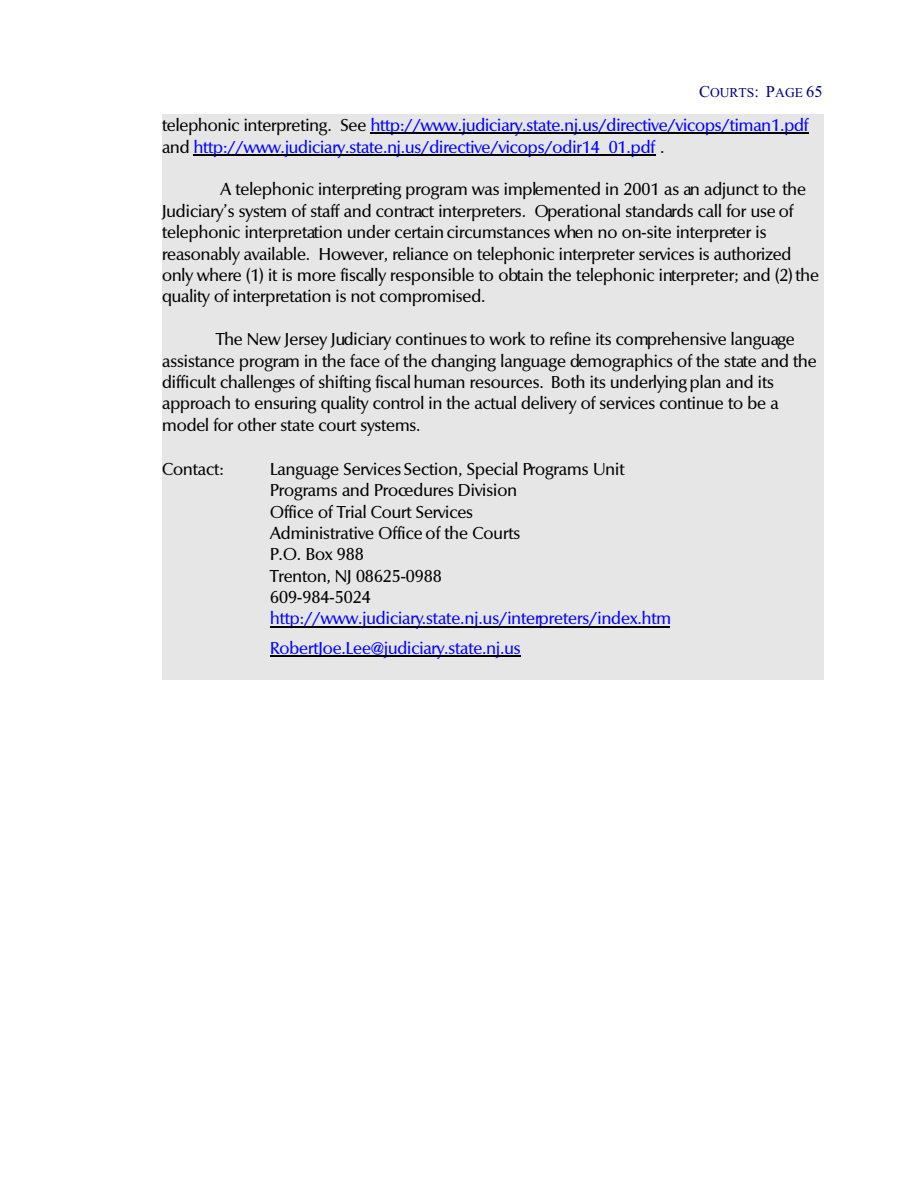
<style>
.page{position:relative;width:918px;height:1188px;background:#fff}
.page>*{position:absolute;margin:0;border:0;box-sizing:border-box;transform-origin:0 0}
.t1{font:18px/21.5px "Chelmsford Book WP";letter-spacing:.005em;color:#000}
.t2{font:18px/21.5px "Chelmsford Book WP";color:#00f}
.t3{font:13.5px "Times New Roman";letter-spacing:-.005em;color:#000080}
.s1{font-size:16.5px}
.s2{color:#000}
</style>
<div class="page">
<div style="left:162px;top:114px;width:661px;height:43px;background:#e6e6e6"></div>
<div style="left:162px;top:157px;width:661px;height:21px;background:#e6e6e6"></div>
<div style="left:162px;top:179px;width:661px;height:128px;background:#e6e6e6"></div>
<div style="left:162px;top:307px;width:661px;height:21px;background:#e6e6e6"></div>
<div style="left:162px;top:328px;width:661px;height:107px;background:#e6e6e6"></div>
<div style="left:162px;top:436px;width:661px;height:22px;background:#e6e6e6"></div>
<div style="left:162px;top:458px;width:661px;height:21px;background:#e6e6e6"></div>
<div style="left:162px;top:480px;width:661px;height:21px;background:#e6e6e6"></div>
<div style="left:162px;top:501px;width:661px;height:21px;background:#e6e6e6"></div>
<div style="left:162px;top:522px;width:661px;height:22px;background:#e6e6e6"></div>
<div style="left:162px;top:544px;width:661px;height:21px;background:#e6e6e6"></div>
<div style="left:162px;top:565px;width:661px;height:21px;background:#e6e6e6"></div>
<div style="left:162px;top:587px;width:661px;height:21px;background:#e6e6e6"></div>
<div style="left:162px;top:608px;width:661px;height:21px;background:#e6e6e6"></div>
<div style="left:162px;top:629px;width:661px;height:29px;background:#e6e6e6"></div>
<div style="left:162px;top:658px;width:661px;height:21px;background:#e6e6e6"></div>
<hr style="left:371px;top:133px;width:438px;height:1px;background:#000">
<hr style="left:194px;top:154px;width:462px;height:1px;background:#000">
<hr style="left:270px;top:627px;width:400px;height:1px;background:#000">
<hr style="left:270px;top:655px;width:251px;height:1px;background:#000">
<p class="t3" style="left:699px;top:87px;width:125px"><span class="s1">C</span>OURTS<span class="s1">: P</span>AGE <span class="s1">65</span></p>
<p class="t2" style="left:162px;top:115px;width:648px"><span class="s2">telephonic interpreting. See</span> http://www.judiciary.state.nj.us/directive/vicops/timan1.pdf <span class="s2">and</span> http://www.judiciary.state.nj.us/directive/vicops/odir14_01.pdf <span class="s2">.</span></p>
<p class="t1" style="left:162px;top:179px;width:659px;text-indent:58px">A telephonic interpreting program was implemented in 2001 as an adjunct to the Judiciary’s system of staff and contract interpreters. Operational standards call for use of telephonic interpretation under certain circumstances when no on-site interpreter is reasonably available. However, reliance on telephonic interpreter services is authorized only where (1) it is more fiscally responsible to obtain the telephonic interpreter; and (2) the quality of interpretation is not compromised.</p>
<p class="t1" style="left:162px;top:329px;width:656px;text-indent:54px">The New Jersey Judiciary continues to work to refine its comprehensive language assistance program in the face of the changing language demographics of the state and the difficult challenges of shifting fiscal human resources. Both its underlying plan and its approach to ensuring quality control in the actual delivery of services continue to be a model for other state court systems.</p>
<p class="t1" style="left:162px;top:459px;width:63px">Contact:</p>
<p class="t1" style="left:270px;top:459px;width:356px">Language Services Section, Special Programs Unit<br>Programs and Procedures Division<br>Office of Trial Court Services<br>Administrative Office of the Courts<br>P.O. Box 988<br>Trenton, NJ 08625-0988<br>609-984-5024</p>
<p class="t2" style="left:270px;top:604px;width:403px;line-height:29.2px">http://www.judiciary.state.nj.us/interpreters/index.htm<br>RobertJoe.Lee@judiciary.state.nj.us</p>
</div>
